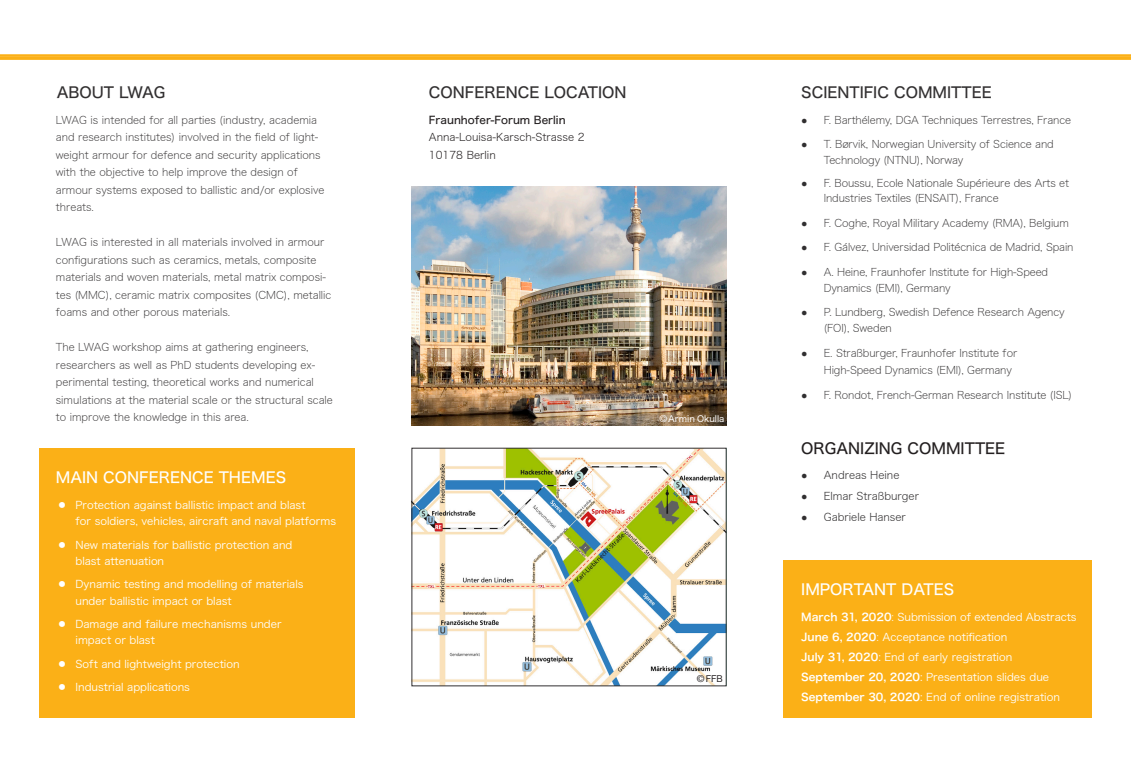
<style>
.page{position:relative;width:1131px;height:766px;background:#fff}
.page>*{position:absolute;margin:0;border:0;box-sizing:border-box;transform-origin:0 0}
.t1{font:15px "Hiragino Sans W5";color:#312f30}
.t2{font:15px "Hiragino Sans W5";color:#fff}
.t3{font:15px "Hiragino Sans W5";color:#231f20}
.t4{font:10.62px/17.5px "Hiragino Sans W1";color:#312f30}
.t5{font:10.62px/16.2px "Hiragino Sans W3";color:#fff}
.t6{font:10.62px "Hiragino Sans W2";color:#312f30}
.t7{font:10.62px/17.5px "Hiragino Sans W2";color:#231f20}
.t8{font:10.62px "Hiragino Sans W5";color:#231f20}
.t9{font:8.75px "Hiragino Sans W4";color:#fff}
.t10{font:8.75px "Hiragino Sans W4";color:#231f20}
.s1{font-family:"Hiragino Sans W1"}
.s2{font-family:"Frutiger LT Com";font-weight:300;font-style:italic;font-size:10px}
.s3{font-family:"Arial"}
.s4{font-family:"Hiragino Sans W6"}
.s5{font-family:"Hiragino Sans W2"}
</style>
<div class="page">
<div style="left:39px;top:448px;width:315px;height:269px;background:#fbb017"></div>
<div style="left:783px;top:560px;width:308px;height:157px;background:#fbb017"></div>
<hr style="left:0;top:58px;width:1130px;height:2px;background:#fbb017">
<hr style="left:0;top:56px;width:1130px;height:2px;background:#fbb017">
<hr style="left:0;top:54px;width:1130px;height:2px;background:#fbb017">
<img style="left:411px;top:186px;width:315px;height:239px">
<img style="left:413px;top:450px;width:311px;height:234px">
<h1 class="t1" style="left:57px;top:79px;width:110px">ABOUT LWAG</h1>
<h1 class="t1" style="left:801px;top:79px;width:192px">SCIENTIFIC COMMITTEE</h1>
<h1 class="t1" style="left:429px;top:79px;width:199px">CONFERENCE LOCATION</h1>
<p class="t4" style="left:56px;top:110px;width:270px">LWAG is intended for all parties (industry, academia and research institutes) involved in the field of light&shy;weight armour for defence and security applications with the objective to help improve the design of armour systems exposed to ballistic and/or explosive threats.</p>
<p class="t4" style="left:56px;top:233px;width:277px">LWAG is interested in all materials involved in armour configurations such as ceramics, metals, composite materials and woven materials, metal matrix composi&shy;tes (MMC), ceramic matrix composites (CMC), metallic foams and other porous materials.</p>
<p class="t4" style="left:56px;top:338px;width:278px">The LWAG workshop aims at gathering engineers, researchers as well as PhD students developing ex&shy;perimental testing, theoretical works and numerical simulations at the material scale or the structural scale to improve the knowledge in this area.</p>
<h1 class="t2" style="left:56px;top:464px;width:232px">MAIN CONFERENCE THEMES</h1>
<p class="t5" style="left:75px;top:496px;width:262px;text-indent:-19px"><span class="s1">・</span> Protection against ballistic impact and blast<br>for soldiers, vehicles, aircraft and naval platforms</p>
<p class="t5" style="left:75px;top:535px;width:218px;text-indent:-19px">・ New materials for ballistic protection and blast attenuation</p>
<p class="t5" style="left:75px;top:575px;width:229px;text-indent:-19px">・ Dynamic testing and modelling of materials under ballistic impact or blast</p>
<p class="t5" style="left:75px;top:614px;width:207px;text-indent:-19px">・ Damage and failure mechanisms under impact or blast</p>
<p class="t5" style="left:57px;top:651px;width:184px;line-height:23.4px">・ Soft and lightweight protection・ Industrial applications</p>
<p class="t8" style="left:429px;top:110px;width:138px">Fraunhofer-Forum Berlin</p>
<p class="t7" style="left:429px;top:128px;width:157px">Anna-Louisa-Karsch-Strasse 2<br>10178 Berlin</p>
<p class="t9" style="left:659px;top:410px;width:67px"><span class="s2">©</span>Armin Okulla</p>
<p class="t10" style="left:696px;top:670px;width:28px"><span class="s2">©</span>FFB</p>
<p class="t4" style="left:801px;top:110px;width:271px"><span class="s3">●</span> F. Barthélemy, DGA Techniques Terrestres, France</p>
<p class="t4" style="left:823px;top:135px;width:231px;line-height:15.6px;text-indent:-23px"><span class="s3">●</span> T. Børvik, Norwegian University of Science and<br>Technology (NTNU), Norway</p>
<p class="t4" style="left:823px;top:174px;width:247px;line-height:15.6px;text-indent:-23px"><span class="s3">●</span> F. Boussu, Ecole Nationale Supérieure des Arts et<br>Industries Textiles (ENSAIT), France</p>
<p class="t4" style="left:801px;top:213px;width:269px"><span class="s3">●</span> F. Coghe, Royal Military Academy (RMA), Belgium</p>
<p class="t4" style="left:801px;top:238px;width:274px"><span class="s3">●</span> F. Gálvez, Universidad Politécnica de Madrid, Spain</p>
<p class="t4" style="left:823px;top:263px;width:226px;line-height:15.6px;text-indent:-23px"><span class="s3">●</span> A. Heine, Fraunhofer Institute for High-Speed<br>Dynamics (EMI), Germany</p>
<p class="t4" style="left:823px;top:303px;width:242px;line-height:15.6px;text-indent:-23px"><span class="s3">●</span> P. Lundberg, Swedish Defence Research Agency (FOI), Sweden</p>
<p class="t4" style="left:823px;top:343px;width:195px;text-indent:-23px"><span class="s3">●</span> E. Straßburger, Fraunhofer Institute for<br>High-Speed Dynamics (EMI), Germany</p>
<p class="t4" style="left:801px;top:385px;width:272px"><span class="s3">●</span> F. Rondot, French-German Research Institute (ISL)</p>
<h1 class="t3" style="left:801px;top:434px;width:205px">ORGANIZING COMMITTEE</h1>
<p class="t6" style="left:801px;top:465px;width:100px"><span class="s3">●</span> Andreas Heine</p>
<p class="t6" style="left:801px;top:486px;width:119px"><span class="s3">●</span> Elmar Straßburger</p>
<p class="t6" style="left:801px;top:507px;width:106px"><span class="s3">●</span> Gabriele Hanser</p>
<h1 class="t2" style="left:801px;top:575px;width:154px">IMPORTANT DATES</h1>
<p class="t5" style="left:801px;top:606px;width:277px;line-height:20px"><span class="s4">March 31, 2020</span><span class="s5">:</span> Submission of extended Abstracts <span class="s4">June 6, 2020</span><span class="s5">:</span> Acceptance notification<br><span class="s4">July 31, 2020</span>: End of early registration <span class="s4">September 20, 2020</span>: Presentation slides due <span class="s4">September 30, 2020</span>: End of online registration</p>
</div>
